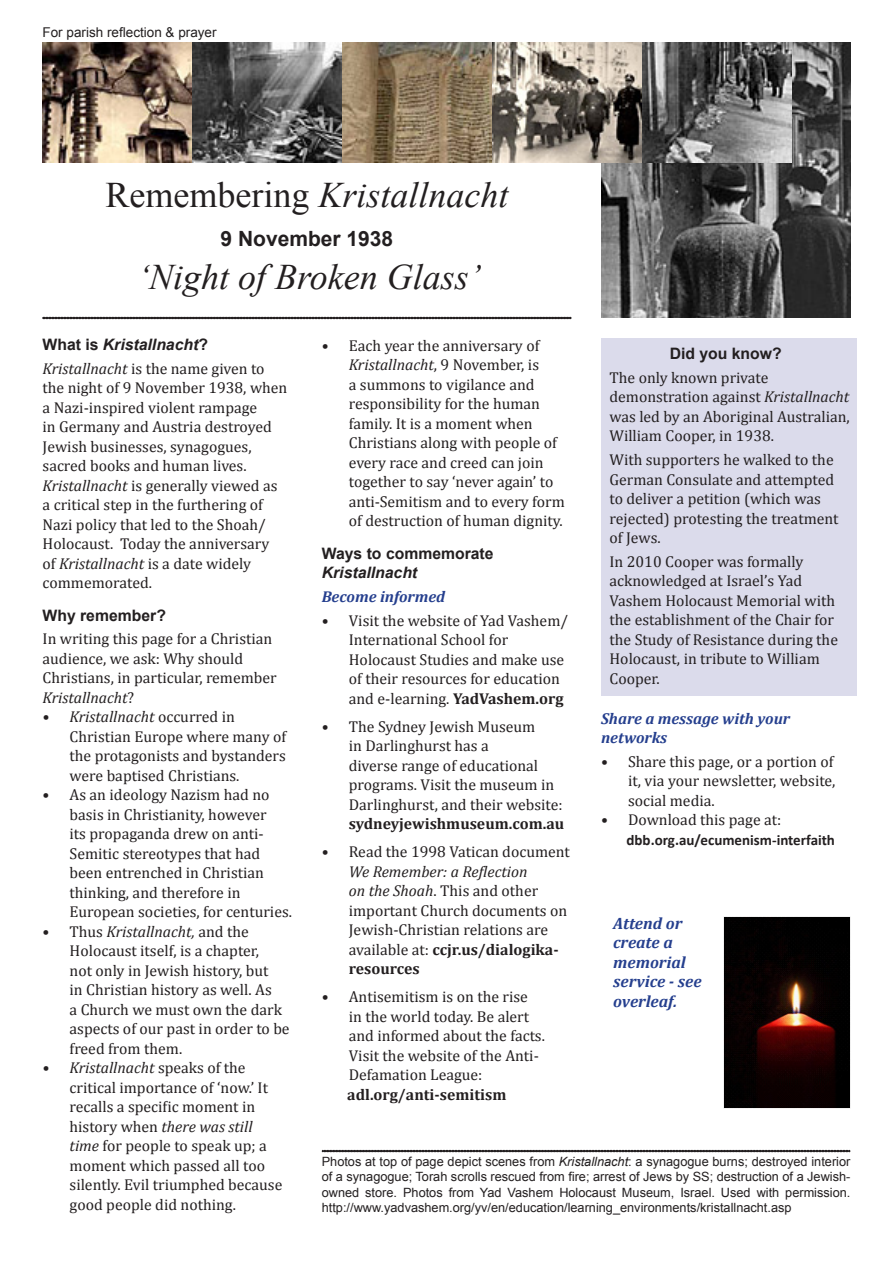
<style>
.page{position:relative;width:893px;height:1263px;background:#fff}
.page>*{position:absolute;margin:0;border:0;box-sizing:border-box;transform-origin:0 0}
.t1{font:italic 36px "Times New Roman";color:#231f20}
.t2{font:700 21px "Arial";color:#231f20}
.t3{font:italic 700 16.5px/19.5px "Cambria";color:#253f8e}
.t4{font:15.75px/19.5px "Cambria";color:#231f20}
.t5{font:700 15.75px/19.5px "Arial";color:#231f20}
.t6{font:italic 700 15.75px/19.5px "Cambria";color:#253f8e}
.t7{font:700 15.75px "Cambria";color:#231f20}
.t8{font:italic 700 15.75px "Arial";color:#231f20}
.t9{font:700 15px "Calibri";color:#231f20}
.t10{font:13.5px "Arial";color:#231f20}
.t11{font:12.75px/15.3px "Arial";color:#231f20;text-align:justify}
.s1{font-style:normal}
.s2{font-style:italic}
.s3{font-weight:700}
</style>
<div class="page">
<div style="left:601px;top:338px;width:255px;height:358px;background:#dbdbeb"></div>
<img style="left:601px;top:43px;width:249px;height:275px">
<img style="left:193px;top:43px;width:148px;height:120px">
<img style="left:343px;top:43px;width:148px;height:120px">
<img style="left:493px;top:43px;width:148px;height:120px">
<img style="left:643px;top:43px;width:148px;height:120px">
<img style="left:43px;top:43px;width:148px;height:120px">
<img style="left:724px;top:917px;width:126px;height:191px">
<svg style="left:42px;top:317px;width:529px;height:2px"></svg>
<svg style="left:322px;top:1150px;width:528px;height:2px"></svg>
<p class="t10" style="left:43px;top:23px;width:176px">For parish reflection &amp; prayer</p>
<p class="t1" style="left:105px;top:170px;width:404px"><span class="s1">Remembering</span> Kristallnacht</p>
<p class="t2" style="left:221px;top:225px;width:174px">9 November 1938</p>
<p class="t1" style="left:137px;top:252px;width:345px">‘Night of Broken Glass’</p>
<p class="t8" style="left:43px;top:334px;width:167px"><span class="s1">What is</span> Kristallnacht<span class="s1">?</span></p>
<p class="t4" style="left:43px;top:359px;width:246px"><span class="s2">Kristallnacht</span> is the name given to the night of 9 November 1938, when a Nazi-inspired violent rampage<br>in Germany and Austria destroyed<br>Jewish businesses, synagogues, sacred books and human lives.<br><span class="s2">Kristallnacht</span> is generally viewed as a critical step in the furthering of<br>Nazi policy that led to the Shoah/<br>Holocaust. Today the anniversary<br>of <span class="s2">Kristallnacht</span> is a date widely commemorated.</p>
<p class="t5" style="left:43px;top:606px;width:125px">Why remember?</p>
<p class="t4" style="left:43px;top:629px;width:236px">In writing this page for a Christian audience, we ask: Why should<br>Christians, in particular, remember<br><span class="s2">Kristallnacht</span>?</p>
<p class="t4" style="left:70px;top:707px;width:218px;text-indent:-27px"><span class="s2">• Kristallnacht</span> occurred in<br>Christian Europe where many of the protagonists and bystanders were baptised Christians.</p>
<p class="t4" style="left:70px;top:785px;width:224px;text-indent:-27px">• As an ideology Nazism had no basis in Christianity, however<br>its propaganda drew on anti-<br>Semitic stereotypes that had been entrenched in Christian thinking, and therefore in<br>European societies, for centuries.</p>
<p class="t4" style="left:70px;top:922px;width:222px;text-indent:-27px">• Thus <span class="s2">Kristallnacht,</span> and the<br>Holocaust itself, is a chapter,<br>not only in Jewish history, but<br>in Christian history as well. As<br>a Church we must own the dark aspects of our past in order to be freed from them.</p>
<p class="t4" style="left:70px;top:1058px;width:214px;text-indent:-27px"><span class="s2">• Kristallnacht</span> speaks of the critical importance of ‘now.’ It recalls a specific moment in history when <span class="s2">there was still time</span> for people to speak up; a moment which passed all too silently. Evil triumphed because good people did nothing.</p>
<p class="t4" style="left:349px;top:336px;width:217px;text-indent:-27px">• Each year the anniversary of<br><span class="s2">Kristallnacht</span>, 9 November, is<br>a summons to vigilance and responsibility for the human family. It is a moment when<br>Christians along with people of every race and creed can join together to say ‘never again’ to anti-Semitism and to every form of destruction of human dignity.</p>
<p class="t5" style="left:322px;top:544px;width:173px">Ways to commemorate<br><span class="s2">Kristallnacht</span></p>
<p class="t6" style="left:322px;top:586px;width:125px">Become informed</p>
<p class="t4" style="left:349px;top:610px;width:221px;text-indent:-27px">• Visit the website of Yad Vashem/<br>International School for<br>Holocaust Studies and make use of their resources for education and e-learning. <span class="s3">YadVashem.org</span></p>
<p class="t4" style="left:349px;top:716px;width:217px;text-indent:-27px">• The Sydney Jewish Museum<br>in Darlinghurst has a<br>diverse range of educational programs. Visit the museum in<br>Darlinghurst, and their website: <span class="s3">sydneyjewishmuseum.com.au</span></p>
<p class="t4" style="left:349px;top:842px;width:223px;text-indent:-27px">• Read the 1998 Vatican document<br><span class="s2">We Remember: a Reflection<br>on the Shoah</span>. This and other important Church documents on<br>Jewish-Christian relations are available at: <span class="s3">ccjr.us/dialogika&shy;resources</span></p>
<p class="t4" style="left:349px;top:987px;width:198px;text-indent:-27px">• Antisemitism is on the rise<br>in the world today. Be alert and informed about the facts.<br>Visit the website of the Anti-<br>Defamation League:</p>
<p class="t7" style="left:347px;top:1085px;width:161px">adl.org/anti-semitism</p>
<p class="t5" style="left:670px;top:344px;width:114px">Did you know?</p>
<p class="t4" style="left:609px;top:368px;width:242px">The only known private demonstration against <span class="s2">Kristallnacht </span>was led by an Aboriginal Australian,<br>William Cooper, in 1938.</p>
<p class="t4" style="left:609px;top:450px;width:231px">With supporters he walked to the<br>German Consulate and attempted to deliver a petition (which was rejected) protesting the treatment of Jews.</p>
<p class="t4" style="left:609px;top:552px;width:230px">In 2010 Cooper was formally acknowledged at Israel’s Yad<br>Vashem Holocaust Memorial with the establishment of the Chair for the Study of Resistance during the<br>Holocaust, in tribute to William<br>Cooper.</p>
<p class="t6" style="left:601px;top:708px;width:191px">Share a message with your networks</p>
<p class="t4" style="left:628px;top:751px;width:209px;text-indent:-27px">• Share this page, or a portion of it, via your newsletter, website, social media.</p>
<p class="t4" style="left:601px;top:810px;width:182px">• Download this page at:</p>
<p class="t9" style="left:626px;top:830px;width:210px">dbb.org.au/ecumenism-interfaith</p>
<p class="t3" style="left:613px;top:913px;width:90px">Attend or create a memorial service - see overleaf.</p>
<p class="t11" style="left:322px;top:1154px;width:530px">Photos at top of page depict scenes from <span class="s2">Kristallnacht</span>: a synagogue burns; destroyed interior of a synagogue; Torah scrolls rescued from fire; arrest of Jews by SS; destruction of a Jewish&shy;owned store. Photos from Yad Vashem Holocaust Museum, Israel. Used with permission.</p>
<p class="t11" style="left:322px;top:1200px;width:471px">http://www.yadvashem.org/yv/en/education/learning_environments/kristallnacht.asp</p>
</div>
